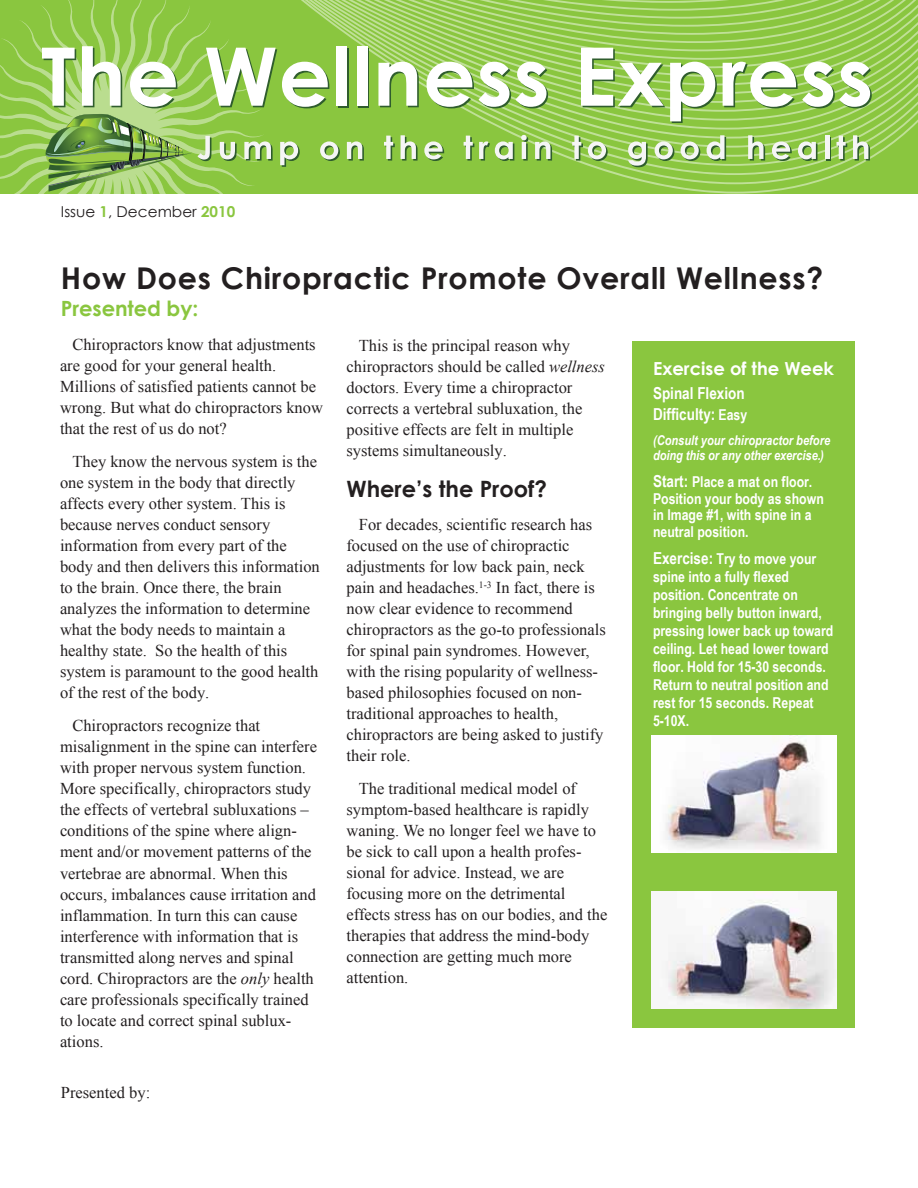
<style>
.page{position:relative;width:918px;height:1188px;background:#fff}
.page>*{position:absolute;margin:0;border:0;box-sizing:border-box;transform-origin:0 0}
.t1{font:700 30px "Century Gothic";letter-spacing:.025em;color:#231f20}
.t2{font:700 22.5px "Century Gothic";color:#231f20}
.t3{font:700 21px "Century Gothic";letter-spacing:-.005em;color:#8ac63f}
.t4{font:700 18px "Century Gothic";color:#fff}
.t5{font:16.5px/21px "Times New Roman";color:#231f20}
.t6{font:700 16.5px/21px "Arial Narrow";color:#fff}
.t7{font:700 15px/18px "Arial Narrow";color:#fff}
.t8{font:15px "Century Gothic";color:#231f20}
.t9{font:italic 700 13.5px/15px "Arial Narrow";color:#fff}
.s1{font-weight:700;color:#8ac63f}
.s2{font-style:italic}
.s3{font-size:15px}
.s4{font-size:16.5px}
</style>
<div class="page">
<div style="left:0;top:0;width:918px;height:194px;background:#8ac63f"></div>
<svg style="left:0;top:0;width:263px;height:194px"></svg>
<svg style="left:305px;top:0;width:594px;height:184px"></svg>
<svg style="left:328px;top:0;width:581px;height:139px"></svg>
<svg style="left:334px;top:0;width:583px;height:130px"></svg>
<svg style="left:341px;top:0;width:37px;height:121px"></svg>
<div style="left:338px;top:48px;width:11px;height:59px;background:#2f5d2d"></div>
<div style="left:358px;top:48px;width:11px;height:59px;background:#2f5d2d"></div>
<svg style="left:826px;top:137px;width:5px;height:24px"></svg>
<svg style="left:46px;top:114px;width:165px;height:78px"></svg>
<svg style="left:220px;top:142px;width:17px;height:19px"></svg>
<svg style="left:244px;top:141px;width:29px;height:20px"></svg>
<svg style="left:280px;top:141px;width:20px;height:26px"></svg>
<svg style="left:320px;top:141px;width:20px;height:20px"></svg>
<svg style="left:347px;top:141px;width:17px;height:20px"></svg>
<svg style="left:384px;top:136px;width:11px;height:25px"></svg>
<svg style="left:401px;top:135px;width:17px;height:26px"></svg>
<svg style="left:424px;top:141px;width:20px;height:20px"></svg>
<svg style="left:464px;top:136px;width:50px;height:25px"></svg>
<svg style="left:521px;top:135px;width:7px;height:26px"></svg>
<svg style="left:535px;top:141px;width:17px;height:20px"></svg>
<svg style="left:572px;top:136px;width:36px;height:25px"></svg>
<svg style="left:628px;top:141px;width:20px;height:26px"></svg>
<svg style="left:655px;top:141px;width:19px;height:20px"></svg>
<svg style="left:681px;top:141px;width:19px;height:20px"></svg>
<svg style="left:707px;top:135px;width:19px;height:26px"></svg>
<svg style="left:748px;top:135px;width:17px;height:26px"></svg>
<svg style="left:772px;top:141px;width:20px;height:20px"></svg>
<svg style="left:798px;top:141px;width:19px;height:20px"></svg>
<hr style="left:825px;top:135px;width:4px;height:24px;background:#f5f5f5">
<svg style="left:836px;top:136px;width:11px;height:25px"></svg>
<svg style="left:853px;top:135px;width:17px;height:26px"></svg>
<svg style="left:42px;top:48px;width:34px;height:59px"></svg>
<svg style="left:82px;top:46px;width:40px;height:61px;background:#cbe1b4"></svg>
<svg style="left:130px;top:62px;width:47px;height:46px;background:#cee2ba"></svg>
<svg style="left:206px;top:48px;width:123px;height:60px"></svg>
<div style="left:336px;top:46px;width:11px;height:60px;background:#fff"></div>
<div style="left:357px;top:46px;width:11px;height:60px;background:#fff"></div>
<svg style="left:378px;top:0;width:540px;height:123px"></svg>
<div style="left:632px;top:341px;width:223px;height:687px;background:#8ac63f"></div>
<img style="left:651px;top:736px;width:186px;height:116px">
<img style="left:651px;top:892px;width:186px;height:116px">
<p class="t8" style="left:61px;top:202px;width:176px">Issue <span class="s1">1</span>, December <span class="s1">2010</span></p>
<h1 class="t1" style="left:61px;top:255px;width:764px">How Does Chiropractic Promote Overall Wellness?</h1>
<p class="t3" style="left:61px;top:292px;width:139px">Presented by:</p>
<p class="t5" style="left:60px;top:334px;width:265px;text-indent:12px">Chiropractors know that adjustments are good for your general health.<br>Millions of satisfied patients cannot be wrong. But what do chiropractors know that the rest of us do not?</p>
<p class="t5" style="left:60px;top:451px;width:261px;text-indent:12px">They know the nervous system is the one system in the body that directly affects every other system. This is because nerves conduct sensory information from every part of the body and then delivers this information to the brain. Once there, the brain analyzes the information to determine what the body needs to maintain a healthy state. So the health of this system is paramount to the good health of the rest of the body.</p>
<p class="t5" style="left:60px;top:715px;width:259px;text-indent:12px">Chiropractors recognize that misalignment in the spine can interfere with proper nervous system function.<br>More specifically, chiropractors study the effects of vertebral subluxations – conditions of the spine where align&shy;ment and/or movement patterns of the vertebrae are abnormal. When this occurs, imbalances cause irritation and inflammation. In turn this can cause interference with information that is transmitted along nerves and spinal cord. Chiropractors are the <span class="s2">only</span> health care professionals specifically trained to locate and correct spinal sublux&shy;ations.</p>
<p class="t5" style="left:61px;top:1082px;width:91px">Presented by:</p>
<p class="t5" style="left:347px;top:334px;width:260px;text-indent:12px">This is the principal reason why chiropractors should be called <span class="s2">wellness </span>doctors. Every time a chiropractor corrects a vertebral subluxation, the positive effects are felt in multiple systems simultaneously.</p>
<h2 class="t2" style="left:346px;top:472px;width:202px">Where’s the Proof?</h2>
<p class="t5" style="left:346px;top:514px;width:261px;text-indent:12px">For decades, scientific research has focused on the use of chiropractic adjustments for low back pain, neck pain and headaches.<sup>1-3</sup> In fact, there is now clear evidence to recommend chiropractors as the go-to professionals for spinal pain syndromes. However, with the rising popularity of wellness&shy;based philosophies focused on non&shy;traditional approaches to health, chiropractors are being asked to justify their role.</p>
<p class="t5" style="left:347px;top:778px;width:262px;text-indent:12px">The traditional medical model of symptom-based healthcare is rapidly waning. We no longer feel we have to be sick to call upon a health profes&shy;sional for advice. Instead, we are focusing more on the detrimental effects stress has on our bodies, and the therapies that address the mind-body connection are getting much more attention.</p>
<p class="t4" style="left:653px;top:355px;width:183px">Exercise of the Week</p>
<p class="t6" style="left:653px;top:382px;width:96px">Spinal Flexion<br>Difficulty: <span class="s3">Easy</span></p>
<p class="t9" style="left:653px;top:432px;width:179px">(Consult your chiropractor before doing this or any other exercise.)</p>
<p class="t7" style="left:653px;top:473px;width:172px;line-height:16.5px"><span class="s4">Start:</span> Place a mat on floor.<br>Position your body as shown in Image #1, with spine in a neutral position.</p>
<p class="t7" style="left:653px;top:549px;width:182px"><span class="s4">Exercise:</span> Try to move your spine into a fully flexed position. Concentrate on bringing belly button inward, pressing lower back up toward ceiling. Let head lower toward floor. Hold for 15-30 seconds.<br>Return to neutral position and rest for 15 seconds. Repeat<br>5-10X.</p>
</div>
